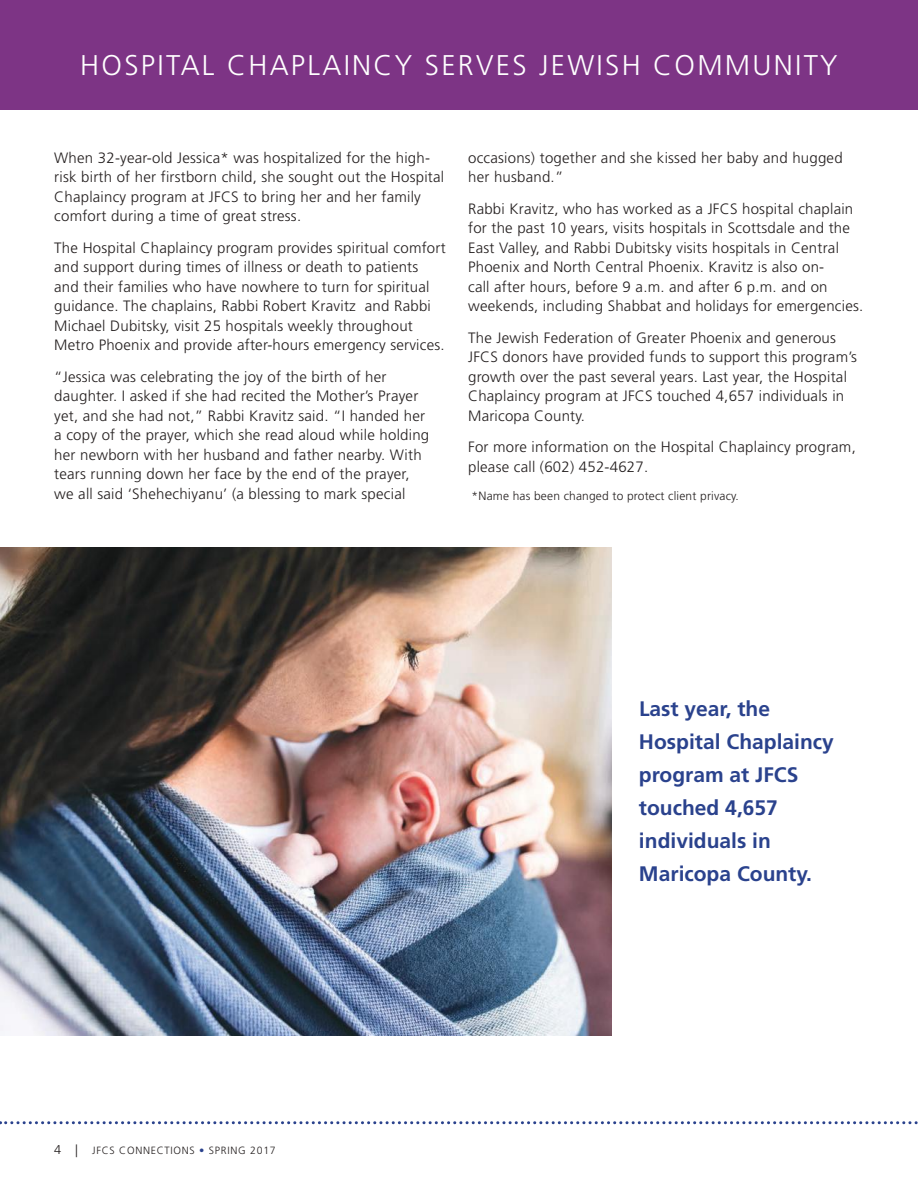
<style>
.page{position:relative;width:918px;height:1188px;background:#fff}
.page>*{position:absolute;margin:0;border:0;box-sizing:border-box;transform-origin:0 0}
.t1{font:300 28.5px "Frutiger";letter-spacing:.08em;color:#fff}
.t2{font:700 21px/33px "Frutiger";color:#2a428d}
.t3{font:300 15px/19.5px "Frutiger";letter-spacing:.015em;color:#241f1f}
.t4{font:300 12px "Frutiger";letter-spacing:.015em;color:#241f1f}
.t5{font:300 10.5px "Frutiger";letter-spacing:.07em;color:#241f1f}
.s1{font-size:12.75px}
.s2{color:#2a428d}
</style>
<div class="page">
<svg style="left:0;top:1121px;width:918px;height:3px"></svg>
<div style="left:0;top:0;width:918px;height:110px;background:#7d3485"></div>
<img style="left:0;top:547px;width:611px;height:488px">
<h1 class="t1" style="left:80px;top:49px;width:759px">HOSPITAL CHAPLAINCY SERVES JEWISH COMMUNITY</h1>
<p class="t3" style="left:54px;top:148px;width:391px">When 32-year-old Jessica* was hospitalized for the high&shy;risk birth of her firstborn child, she sought out the Hospital Chaplaincy program at JFCS to bring her and her family comfort during a time of great stress.</p>
<p class="t3" style="left:54px;top:238px;width:393px">The Hospital Chaplaincy program provides spiritual comfort and support during times of illness or death to patients and their families who have nowhere to turn for spiritual guidance. The chaplains, Rabbi Robert Kravitz and Rabbi Michael Dubitsky, visit 25 hospitals weekly throughout Metro Phoenix and provide after-hours emergency services.</p>
<p class="t3" style="left:54px;top:367px;width:376px">“Jessica was celebrating the joy of the birth of her daughter. I asked if she had recited the Mother’s Prayer yet, and she had not,” Rabbi Kravitz said. “I handed her a copy of the prayer, which she read aloud while holding her newborn with her husband and father nearby. With tears running down her face by the end of the prayer, we all said ‘Shehechiyanu’ (a blessing to mark special</p>
<p class="t3" style="left:468px;top:148px;width:376px">occasions) together and she kissed her baby and hugged her husband.”</p>
<p class="t3" style="left:468px;top:199px;width:397px">Rabbi Kravitz, who has worked as a JFCS hospital chaplain for the past 10 years, visits hospitals in Scottsdale and the East Valley, and Rabbi Dubitsky visits hospitals in Central Phoenix and North Central Phoenix. Kravitz is also on-<br>call after hours, before 9 a.m. and after 6 p.m. and on weekends, including Shabbat and holidays for emergencies.</p>
<p class="t3" style="left:468px;top:328px;width:390px">The Jewish Federation of Greater Phoenix and generous JFCS donors have provided funds to support this program’s growth over the past several years. Last year, the Hospital Chaplaincy program at JFCS touched 4,657 individuals in Maricopa County.</p>
<p class="t3" style="left:468px;top:438px;width:389px">For more information on the Hospital Chaplaincy program, please call (602) 452-4627.</p>
<p class="t4" style="left:472px;top:489px;width:269px">*Name has been changed to protect client privacy.</p>
<h2 class="t2" style="left:639px;top:692px;width:196px">Last year, the<br>Hospital Chaplaincy program at JFCS touched 4,657 individuals in<br>Maricopa County.</h2>
<p class="t5" style="left:54px;top:1144px;width:223px"><span class="s1">4 |</span> JFCS CONNECTIONS <span class="s2">•</span> SPRING 2017</p>
</div>
